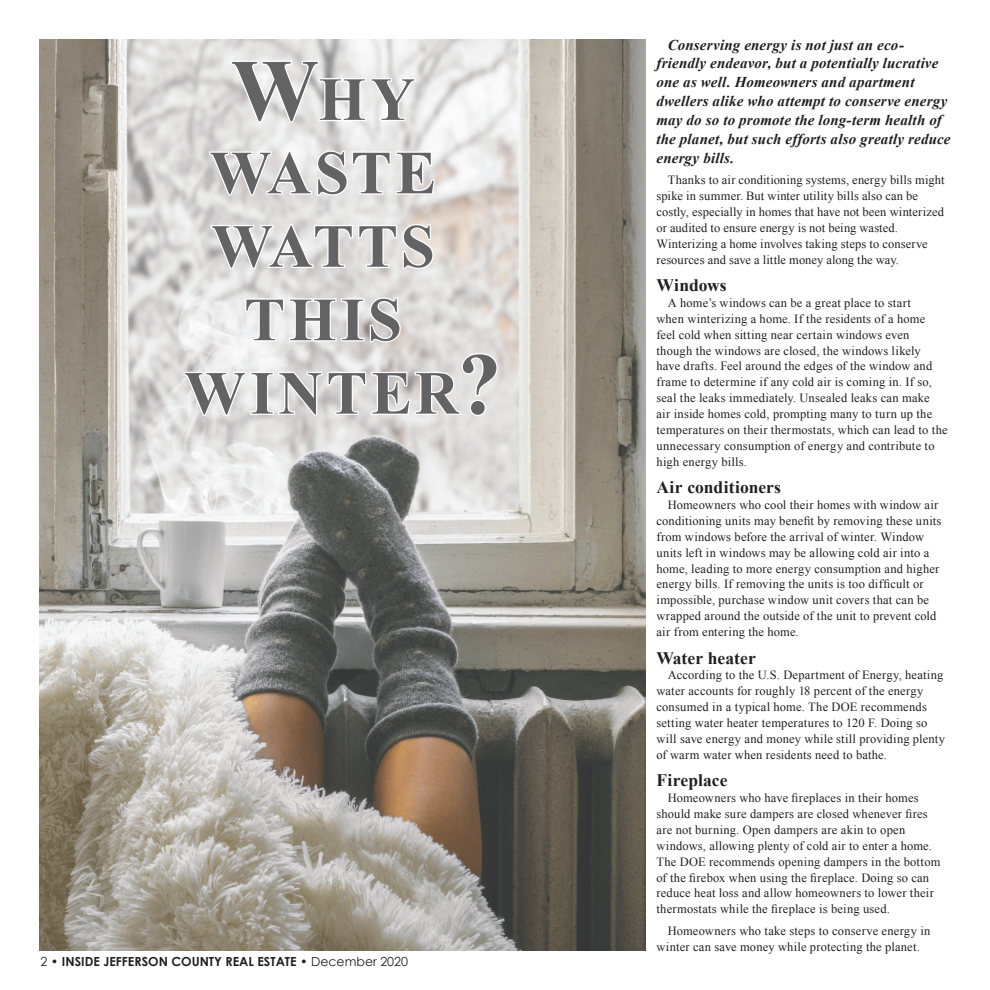
<style>
.page{position:relative;width:990px;height:990px;background:#fff}
.page>*{position:absolute;margin:0;border:0;box-sizing:border-box;transform-origin:0 0}
.t1{font:700 61.25px "Times New Roman";letter-spacing:.06em;color:#636366}
.t2{font:700 17.5px "Times New Roman";letter-spacing:.005em;color:#231f20}
.t3{font:italic 700 15px/18.9px "Times New Roman";letter-spacing:.01em;color:#231f20}
.t4{font:12.5px/15.9px "Times New Roman";letter-spacing:.015em;color:#231f20}
.t5{font:700 12.5px "Century Gothic";color:#231f20}
.s1{font-size:87.5px}
.s2{font-weight:400}
</style>
<div class="page">
<img style="left:39px;top:39px;width:606px;height:912px">
<svg style="left:229px;top:59px;width:188px;height:65px"></svg>
<svg style="left:208px;top:149px;width:229px;height:48px"></svg>
<svg style="left:209px;top:222px;width:226px;height:49px"></svg>
<svg style="left:244px;top:296px;width:158px;height:48px"></svg>
<svg style="left:182px;top:352px;width:317px;height:66px"></svg>
<h1 class="t1" style="left:231px;top:57px;width:185px"><span class="s1">W</span>HY</h1>
<h1 class="t1" style="left:210px;top:130px;width:228px">WASTE</h1>
<h1 class="t1" style="left:211px;top:204px;width:225px">WATTS</h1>
<h1 class="t1" style="left:244px;top:277px;width:159px">THIS</h1>
<h1 class="t1" style="left:184px;top:351px;width:319px">WINTER<span class="s1">?</span></h1>
<p class="t5" style="left:41px;top:953px;width:369px"><span class="s2">2 •</span> INSIDE JEFFERSON COUNTY REAL ESTATE <span class="s2">• December 2020</span></p>
<p class="t3" style="left:656px;top:35px;width:296px;text-indent:11px">Conserving energy is not just an eco&shy;friendly endeavor, but a potentially lucrative one as well. Homeowners and apartment dwellers alike who attempt to conserve energy may do so to promote the long-term health of the planet, but such efforts also greatly reduce energy bills.</p>
<p class="t4" style="left:656px;top:172px;width:290px;text-indent:11px">Thanks to air conditioning systems, energy bills might spike in summer. But winter utility bills also can be costly, especially in homes that have not been winterized or audited to ensure energy is not being wasted.<br>Winterizing a home involves taking steps to conserve resources and save a little money along the way.</p>
<h2 class="t2" style="left:656px;top:273px;width:72px">Windows</h2>
<p class="t4" style="left:656px;top:295px;width:293px;text-indent:11px">A home’s windows can be a great place to start<br>when winterizing a home. If the residents of a home<br>feel cold when sitting near certain windows even though the windows are closed, the windows likely have drafts. Feel around the edges of the window and frame to determine if any cold air is coming in. If so, seal the leaks immediately. Unsealed leaks can make<br>air inside homes cold, prompting many to turn up the temperatures on their thermostats, which can lead to the unnecessary consumption of energy and contribute to high energy bills.</p>
<h2 class="t2" style="left:656px;top:475px;width:126px">Air conditioners</h2>
<p class="t4" style="left:656px;top:497px;width:287px;text-indent:11px">Homeowners who cool their homes with window air conditioning units may benefit by removing these units from windows before the arrival of winter. Window units left in windows may be allowing cold air into a home, leading to more energy consumption and higher energy bills. If removing the units is too difficult or impossible, purchase window unit covers that can be wrapped around the outside of the unit to prevent cold air from entering the home.</p>
<h2 class="t2" style="left:656px;top:646px;width:101px">Water heater</h2>
<p class="t4" style="left:656px;top:667px;width:290px;text-indent:11px">According to the U.S. Department of Energy, heating water accounts for roughly 18 percent of the energy consumed in a typical home. The DOE recommends setting water heater temperatures to 120 F. Doing so will save energy and money while still providing plenty of warm water when residents need to bathe.</p>
<h2 class="t2" style="left:656px;top:768px;width:73px">Fireplace</h2>
<p class="t4" style="left:656px;top:790px;width:285px;text-indent:11px">Homeowners who have fireplaces in their homes should make sure dampers are closed whenever fires are not burning. Open dampers are akin to open windows, allowing plenty of cold air to enter a home.<br>The DOE recommends opening dampers in the bottom of the firebox when using the fireplace. Doing so can reduce heat loss and allow homeowners to lower their thermostats while the fireplace is being used.</p>
<p class="t4" style="left:656px;top:922px;width:275px;text-indent:11px">Homeowners who take steps to conserve energy in winter can save money while protecting the planet.</p>
</div>
